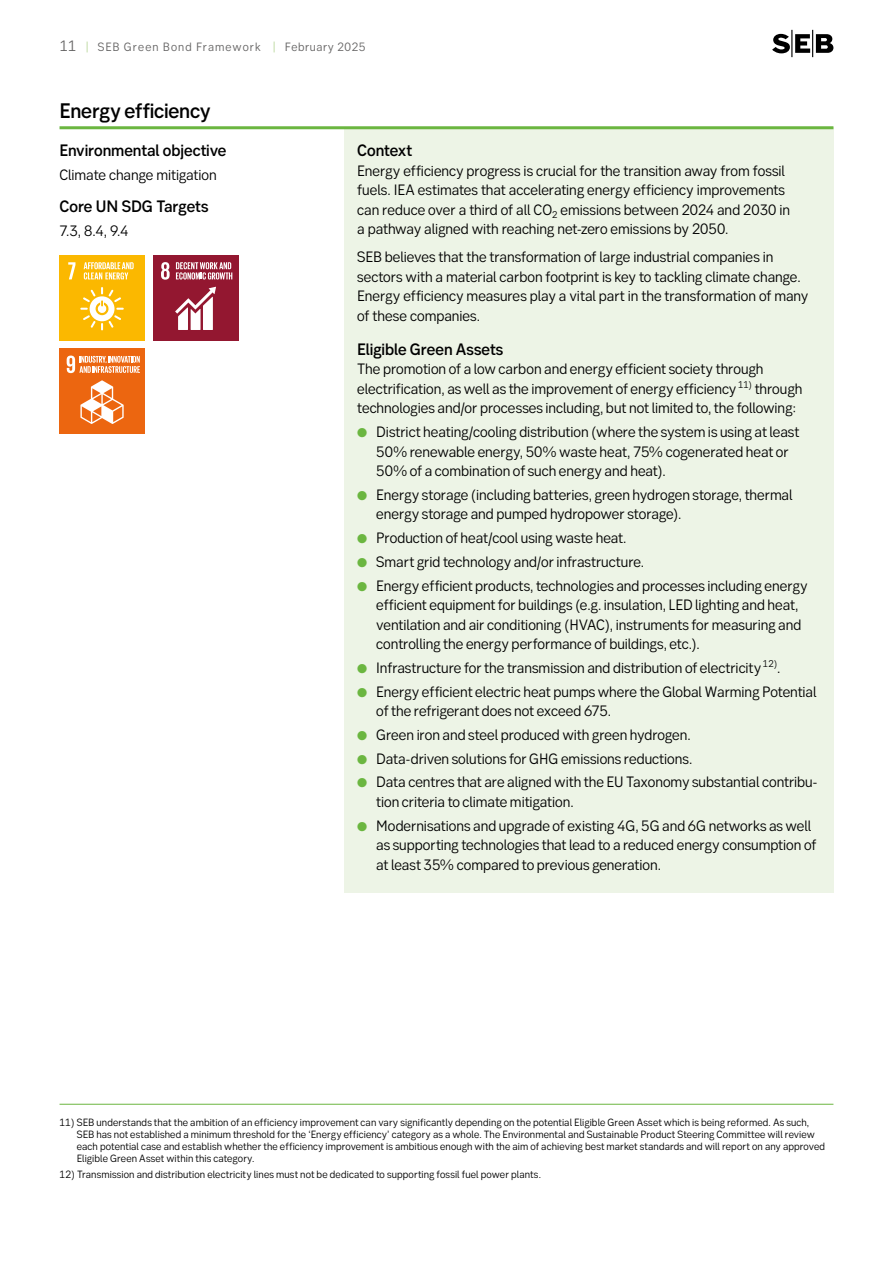
<style>
.page{position:relative;width:893px;height:1263px;background:#fff}
.page>*{position:absolute;margin:0;border:0;box-sizing:border-box;transform-origin:0 0}
.t1{font:500 21px "SEB Sans Serif";letter-spacing:-.005em;color:#000}
.t2{font:500 16.5px "SEB Sans Serif";letter-spacing:-.005em;color:#000}
.t3{font:15px/19.5px "SEB Sans Serif";color:#000}
.t4{font:12px "SEB Sans Serif";letter-spacing:.075em;color:#646363}
.t5{font:10.5px/12px "SEB Sans Serif";letter-spacing:.01em;color:#000}
.s1{font-size:15px}
.s2{color:#b0d38f}
.s3{color:#6bb640}
</style>
<div class="page">
<svg style="left:772px;top:30px;width:61px;height:27px"></svg>
<div style="left:344px;top:128px;width:489px;height:765px;background:#edf4e6"></div>
<div style="left:60px;top:255px;width:85px;height:85px;background:#fbb800"></div>
<svg style="left:68px;top:262px;width:7px;height:17px"></svg>
<svg style="left:80px;top:287px;width:44px;height:43px"></svg>
<svg style="left:84px;top:262px;width:50px;height:17px"></svg>
<hr style="left:60px;top:1104px;width:773px;height:1px;background:#6bb640">
<hr style="left:60px;top:126px;width:773px;height:3px;background:#6bb640">
<div style="left:153px;top:255px;width:85px;height:85px;background:#931730"></div>
<svg style="left:161px;top:262px;width:9px;height:18px"></svg>
<svg style="left:175px;top:287px;width:41px;height:43px"></svg>
<svg style="left:176px;top:262px;width:56px;height:17px"></svg>
<div style="left:60px;top:349px;width:85px;height:85px;background:#ec6610"></div>
<svg style="left:80px;top:380px;width:44px;height:44px"></svg>
<svg style="left:67px;top:356px;width:73px;height:17px"></svg>
<p class="t4" style="left:60px;top:40px;width:307px"><span class="s1">11</span> <span class="s2">|</span> SEB Green Bond Framework <span class="s2">|</span> February 2025</p>
<h1 class="t1" style="left:60px;top:98px;width:153px">Energy efficiency</h1>
<p class="t2" style="left:60px;top:140px;width:168px">Environmental objective</p>
<p class="t3" style="left:60px;top:165px;width:159px">Climate change mitigation</p>
<p class="t2" style="left:60px;top:196px;width:150px">Core UN SDG Targets</p>
<p class="t3" style="left:60px;top:221px;width:70px">7.3, 8.4, 9.4</p>
<p class="t2" style="left:357px;top:140px;width:56px">Context</p>
<p class="t3" style="left:357px;top:160px;width:434px">Energy efficiency progress is crucial for the transition away from fossil fuels. IEA estimates that accelerating energy efficiency improvements can reduce over a third of all CO<sub>2</sub> emissions between 2024 and 2030 in a pathway aligned with reaching net-zero emissions by 2050.</p>
<p class="t3" style="left:357px;top:247px;width:453px">SEB believes that the transformation of large industrial companies in sectors with a material carbon footprint is key to tackling climate change.<br>Energy efficiency measures play a vital part in the transformation of many of these companies.</p>
<p class="t2" style="left:357px;top:339px;width:147px">Eligible Green Assets</p>
<p class="t3" style="left:357px;top:359px;width:447px">The promotion of a low carbon and energy efficient society through electrification, as well as the improvement of energy efficiency <sup>11)</sup> through technologies and/or processes including, but not limited to, the following:</p>
<p class="t3" style="left:376px;top:422px;width:425px;text-indent:-19px"><span class="s3">●</span> District heating/cooling distribution (where the system is using at least<br>50% renewable energy, 50% waste heat, 75% cogenerated heat or<br>50% of a combination of such energy and heat).</p>
<p class="t3" style="left:376px;top:485px;width:418px;text-indent:-19px"><span class="s3">●</span> Energy storage (including batteries, green hydrogen storage, thermal energy storage and pumped hydropower storage).</p>
<p class="t3" style="left:357px;top:528px;width:271px"><span class="s3">●</span> Production of heat/cool using waste heat.</p>
<p class="t3" style="left:357px;top:552px;width:289px"><span class="s3">●</span> Smart grid technology and/or infrastructure.</p>
<p class="t3" style="left:376px;top:575px;width:433px;text-indent:-19px"><span class="s3">●</span> Energy efficient products, technologies and processes including energy efficient equipment for buildings (e.g. insulation, LED lighting and heat, ventilation and air conditioning (HVAC), instruments for measuring and controlling the energy performance of buildings, etc.).</p>
<p class="t3" style="left:357px;top:658px;width:425px"><span class="s3">●</span> Infrastructure for the transmission and distribution of electricity <sup>12)</sup>.</p>
<p class="t3" style="left:376px;top:681px;width:442px;text-indent:-19px"><span class="s3">●</span> Energy efficient electric heat pumps where the Global Warming Potential of the refrigerant does not exceed 675.</p>
<p class="t3" style="left:357px;top:725px;width:335px"><span class="s3">●</span> Green iron and steel produced with green hydrogen.</p>
<p class="t3" style="left:357px;top:748px;width:337px"><span class="s3">●</span> Data-driven solutions for GHG emissions reductions.</p>
<p class="t3" style="left:376px;top:772px;width:443px;text-indent:-19px"><span class="s3">●</span> Data centres that are aligned with the EU Taxonomy substantial contribu&shy;tion criteria to climate mitigation.</p>
<p class="t3" style="left:376px;top:815px;width:442px;text-indent:-19px"><span class="s3">●</span> Modernisations and upgrade of existing 4G, 5G and 6G networks as well as supporting technologies that lead to a reduced energy consumption of at least 35% compared to previous generation.</p>
<p class="t5" style="left:77px;top:1116px;width:750px;text-indent:-17px">11) SEB understands that the ambition of an efficiency improvement can vary significantly depending on the potential Eligible Green Asset which is being reformed. As such, SEB has not established a minimum threshold for the ‘Energy efficiency’ category as a whole. The Environmental and Sustainable Product Steering Committee will review each potential case and establish whether the efficiency improvement is ambitious enough with the aim of achieving best market standards and will report on any approved Eligible Green Asset within this category.</p>
<p class="t5" style="left:60px;top:1168px;width:483px">12) Transmission and distribution electricity lines must not be dedicated to supporting fossil fuel power plants.</p>
</div>
